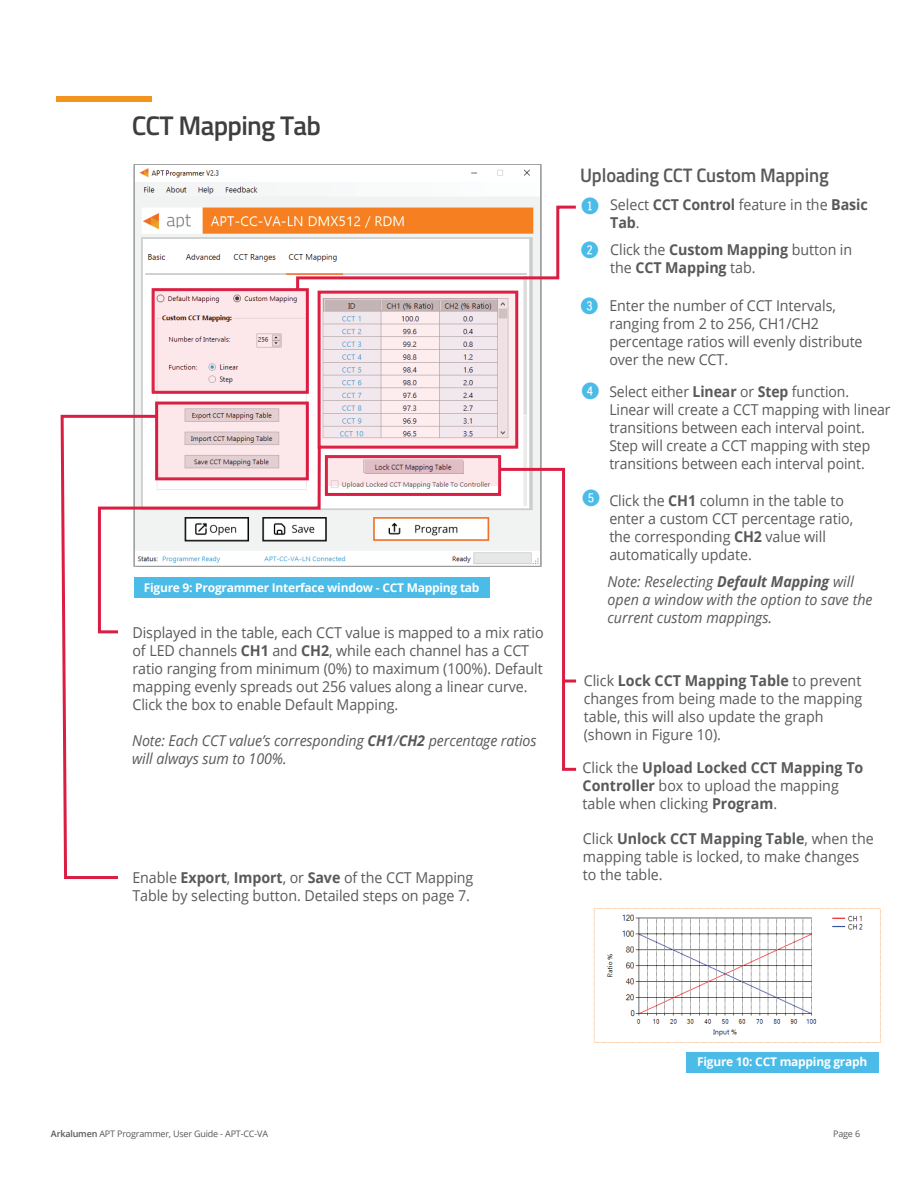
<style>
.page{position:relative;width:918px;height:1188px;background:#fff}
.page>*{position:absolute;margin:0;border:0;box-sizing:border-box;transform-origin:0 0}
.t1{font:600 27px "Titillium Web";letter-spacing:-.025em;color:#3e3e3f}
.t2{font:22.5px "Fyra Numeric Circle Closed";color:#4bbbe8}
.t3{font:600 19.5px "Titillium Web";letter-spacing:-.005em;color:#59595b;scale:.95 1}
.t4{font:15px/18px "Open Sans";letter-spacing:-.005em;color:#58595b;scale:.95 1}
.t5{font:15px/18px "Open Sans";letter-spacing:-.005em;color:#58595b;scale:.93 1}
.t6{font:italic 15px/18px "Open Sans";color:#58595b;scale:.95 1}
.t7{font:15px "Open Sans";color:#57585a}
.t8{font:700 12px "Open Sans";letter-spacing:-.02em;color:#fff}
.t9{font:9px "Open Sans";letter-spacing:-.02em;color:#57585a}
.s1{font-weight:700}
.s2{font-weight:600}
</style>
<div class="page">
<div style="left:57px;top:97px;width:95px;height:5px;background:#f3941e"></div>
<svg style="left:134px;top:164px;width:408px;height:403px"></svg>
<div style="left:134px;top:577px;width:355px;height:21px;background:#4bbbe8"></div>
<div style="left:155px;top:402px;width:154px;height:78px;border:3px solid #da1d42"></div>
<div style="left:152px;top:288px;width:157px;height:106px;border:3px solid #da1d42"></div>
<svg style="left:60px;top:413px;width:98px;height:466px"></svg>
<div style="left:318px;top:291px;width:200px;height:158px;border:3px solid #da1d42"></div>
<svg style="left:152px;top:290px;width:154px;height:102px;background:#f3d8dc"></svg>
<svg style="left:158px;top:405px;width:148px;height:39px;background:#e8d4d7"></svg>
<svg style="left:319px;top:293px;width:198px;height:154px;background:#e9d7dc"></svg>
<img style="left:593px;top:908px;width:288px;height:135px">
<div style="left:686px;top:1052px;width:192px;height:20px;background:#4bbbe8"></div>
<svg style="left:96px;top:444px;width:226px;height:191px"></svg>
<svg style="left:295px;top:204px;width:281px;height:89px"></svg>
<div style="left:325px;top:455px;width:176px;height:41px;border:3px solid #da1d42"></div>
<svg style="left:326px;top:457px;width:174px;height:29px;background:#e8c8ce"></svg>
<svg style="left:497px;top:466px;width:80px;height:305px"></svg>
<h1 class="t1" style="left:132px;top:105px;width:191px">CCT Mapping Tab</h1>
<p class="t8" style="left:144px;top:579px;width:337px">Figure 9: Programmer Interface window - CCT Mapping tab</p>
<p class="t4" style="left:132px;top:623px;width:434px">Displayed in the table, each CCT value is mapped to a mix ratio of LED channels <span class="s1">CH1</span> and <span class="s1">CH2</span>, while each channel has a CCT ratio ranging from minimum (0%) to maximum (100%). Default mapping evenly spreads out 256 values along a linear curve.<br>Click the box to enable Default Mapping.</p>
<p class="t6" style="left:132px;top:731px;width:427px">Note: Each CCT value’s corresponding <span class="s1">CH1</span>/<span class="s1">CH2</span> percentage ratios will always sum to 100%.</p>
<p class="t4" style="left:132px;top:868px;width:360px">Enable <span class="s1">Export</span>, <span class="s1">Import</span>, or <span class="s1">Save</span> of the CCT Mapping<br>Table by selecting button. Detailed steps on page 7.</p>
<h3 class="t3" style="left:580px;top:160px;width:263px">Uploading CCT Custom Mapping</h3>
<h2 class="t2" style="left:581px;top:193px;width:20px">1</h2>
<p class="t4" style="left:610px;top:196px;width:273px">Select <span class="s1">CCT Control</span> feature in the <span class="s1">Basic<br>Tab</span>.</p>
<h2 class="t2" style="left:581px;top:237px;width:20px">2</h2>
<p class="t4" style="left:610px;top:241px;width:256px">Click the <span class="s1">Custom Mapping</span> button in the <span class="s1">CCT Mapping</span> tab.</p>
<h2 class="t2" style="left:580px;top:293px;width:20px">3</h2>
<p class="t4" style="left:609px;top:296px;width:268px">Enter the number of CCT Intervals, ranging from 2 to 256, CH1/CH2 percentage ratios will evenly distribute over the new CCT.</p>
<h2 class="t2" style="left:581px;top:378px;width:20px">4</h2>
<p class="t5" style="left:609px;top:382px;width:304px">Select either <span class="s1">Linear</span> or <span class="s1">Step</span> function.<br>Linear will create a CCT mapping with linear transitions between each interval point.<br>Step will create a CCT mapping with step transitions between each interval point.</p>
<h2 class="t2" style="left:582px;top:485px;width:20px">5</h2>
<p class="t4" style="left:609px;top:491px;width:258px">Click the <span class="s1">CH1</span> column in the table to enter a custom CCT percentage ratio, the corresponding <span class="s1">CH2</span> value will automatically update.</p>
<p class="t6" style="left:607px;top:572px;width:281px">Note: Reselecting <span class="s1">Default Mapping</span> will open a window with the option to save the current custom mappings.</p>
<p class="t4" style="left:584px;top:671px;width:295px">Click <span class="s1">Lock CCT Mapping Table</span> to prevent changes from being made to the mapping table, this will also update the graph (shown in Figure 10).</p>
<p class="t4" style="left:583px;top:758px;width:297px">Click the <span class="s1">Upload Locked CCT Mapping To<br>Controller</span> box to upload the mapping table when clicking <span class="s1">Program</span>.</p>
<p class="t4" style="left:583px;top:830px;width:308px">Click <span class="s1">Unlock CCT Mapping Table</span>, when the mapping table is locked, to make changes to the table.</p>
<p class="t7" style="left:807px;top:838px;width:5px">,</p>
<p class="t8" style="left:697px;top:1054px;width:172px">Figure 10: CCT mapping graph</p>
<p class="t9" style="left:51px;top:1128px;width:219px"><span class="s2">Arkalumen</span> APT Programmer, User Guide - APT-CC-VA</p>
<p class="t9" style="left:833px;top:1128px;width:29px">Page 6</p>
</div>
